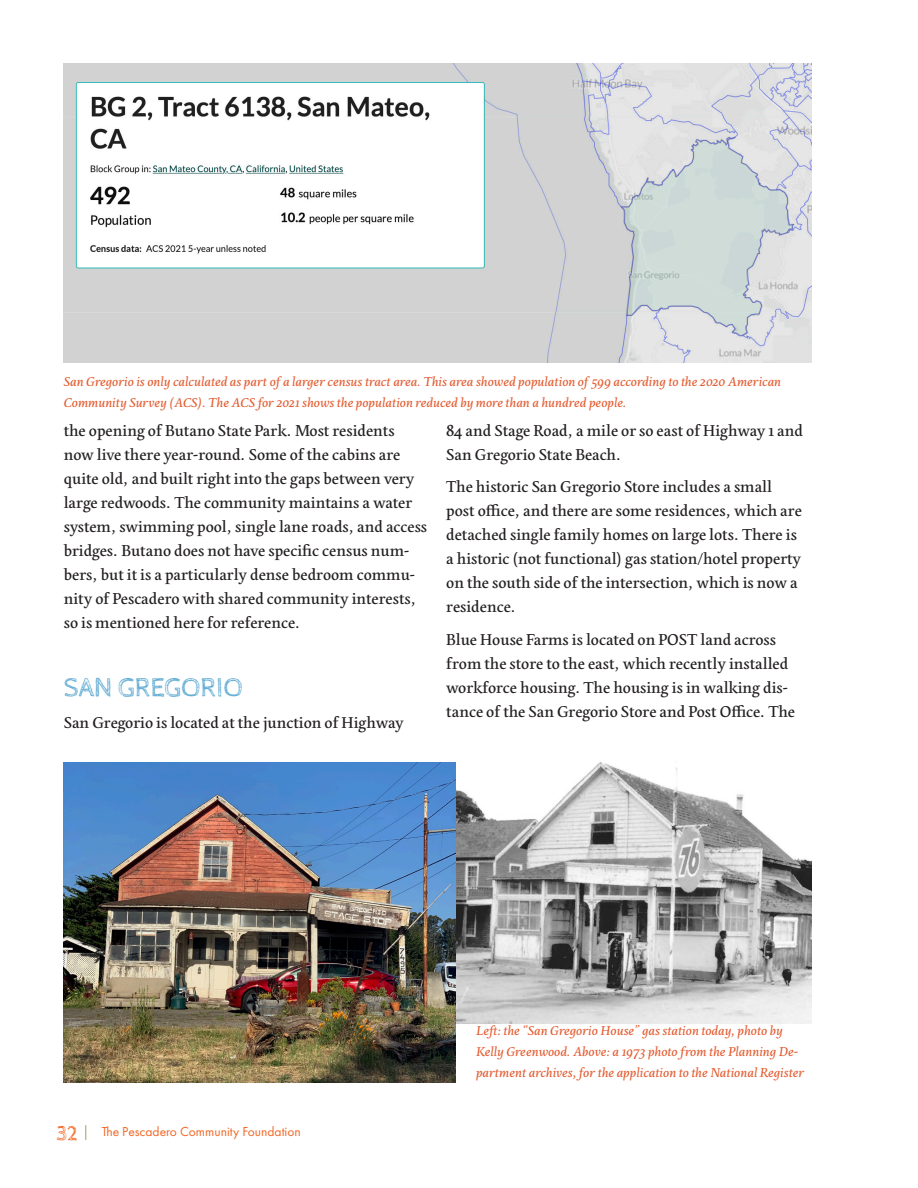
<style>
.page{position:relative;width:918px;height:1188px;background:#fff}
.page>*{position:absolute;margin:0;border:0;box-sizing:border-box;transform-origin:0 0}
.t1{font:27px "Cabin Sketch";color:#65aed4}
.t2{font:16.5px/24px "Edita";color:#231f20}
.t3{font:italic 13.5px/21px "Edita";color:#e35c31}
.t4{font:13.5px "Futura PT";color:#f36623}
.s1{font-family:"Cabin Sketch";font-size:21px}
</style>
<div class="page">
<svg style="left:85px;top:1125px;width:1px;height:15px"></svg>
<img style="left:455px;top:762px;width:357px;height:262px">
<img style="left:64px;top:762px;width:391px;height:321px">
<img style="left:64px;top:64px;width:748px;height:298px">
<p class="t3" style="left:64px;top:371px;width:719px">San Gregorio is only calculated as part of a larger census tract area. This area showed population of 599 according to the 2020 American<br>Community Survey (ACS). The ACS for 2021 shows the population reduced by more than a hundred people.</p>
<p class="t2" style="left:64px;top:419px;width:365px">the opening of Butano State Park. Most residents now live there year-round. Some of the cabins are quite old, and built right into the gaps between very large redwoods. The community maintains a water system, swimming pool, single lane roads, and access bridges. Butano does not have specific census num&shy;bers, but it is a particularly dense bedroom commu&shy;nity of Pescadero with shared community interests, so is mentioned here for reference.</p>
<p class="t1" style="left:64px;top:672px;width:181px">SAN GREGORIO</p>
<p class="t2" style="left:64px;top:711px;width:341px">San Gregorio is located at the junction of Highway</p>
<p class="t2" style="left:446px;top:419px;width:358px">84 and Stage Road, a mile or so east of Highway 1 and<br>San Gregorio State Beach.</p>
<p class="t2" style="left:446px;top:475px;width:357px">The historic San Gregorio Store includes a small post office, and there are some residences, which are detached single family homes on large lots. There is a historic (not functional) gas station/hotel property on the south side of the intersection, which is now a residence.</p>
<p class="t2" style="left:446px;top:628px;width:350px">Blue House Farms is located on POST land across from the store to the east, which recently installed workforce housing. The housing is in walking dis&shy;tance of the San Gregorio Store and Post Office. The</p>
<p class="t4" style="left:56px;top:1124px;width:246px"><span class="s1">32</span> The Pescadero Community Foundation</p>
<p class="t3" style="left:476px;top:1021px;width:330px">Left: the “San Gregorio House” gas station today, photo by<br>Kelly Greenwood. Above: a 1973 photo from the Planning De&shy;partment archives, for the application to the National Register</p>
</div>
